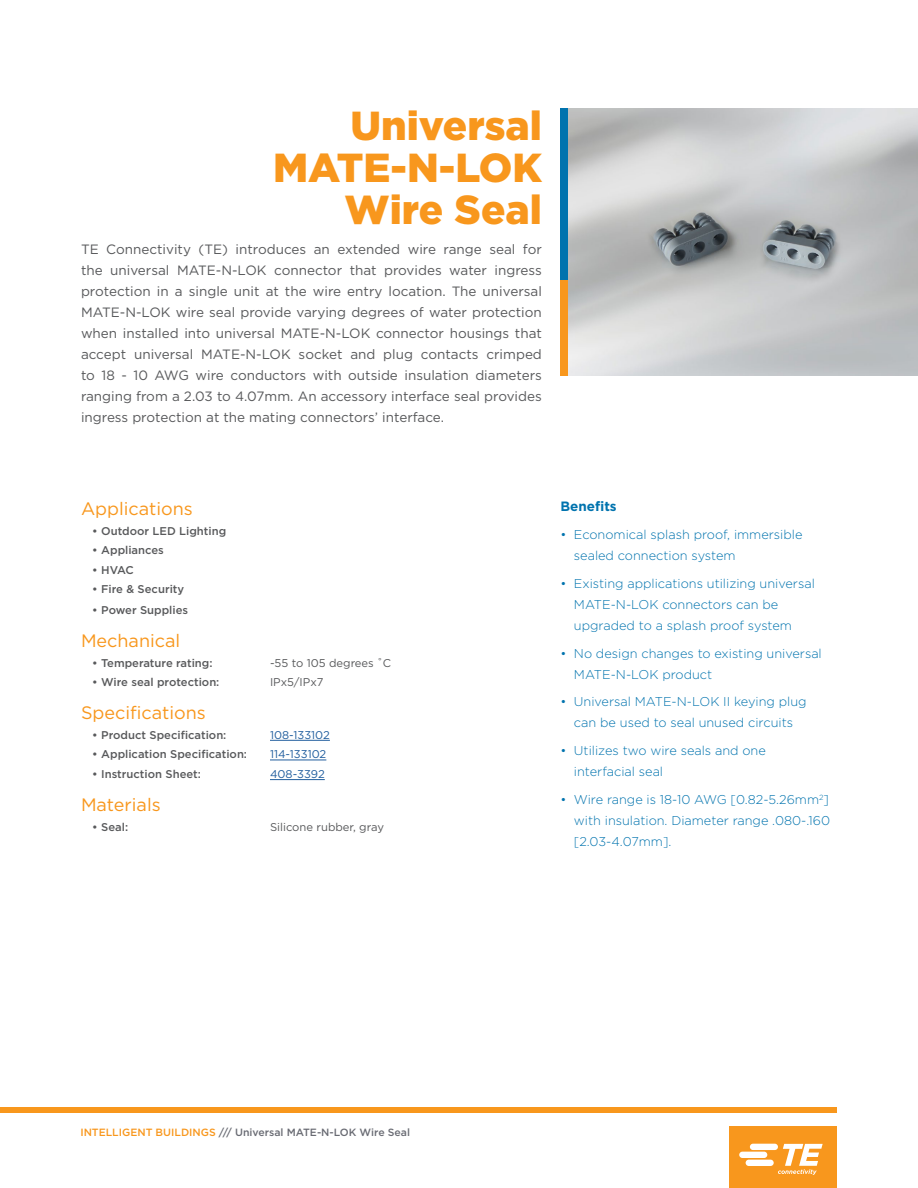
<style>
.page{position:relative;width:918px;height:1188px;background:#fff}
.page>*{position:absolute;margin:0;border:0;box-sizing:border-box;transform-origin:0 0}
.Orange_BODY_HEADINGS{font:900 40.5px/42px "Gotham";color:#f8971d;text-align:right}
.Orange_BODY_HEADINGS-2{font:18px "Gotham";color:#f8971d}
.TEXT_UNDER_BLUE_HEAD{font:13.5px/21px "Gotham";color:#58595b;text-align:justify}
.KEY_FEATURE__TITLE{font:700 13.5px "Gotham";color:#0073ae}
.t1{font:300 12.75px/21px "Gotham";color:#0073ae}
.t2{font:500 11.25px "Gotham";color:#58595b}
.t3{font:11.25px "Gotham";color:#58595b}
.t4{font:11.25px "Gotham";color:#215e9e}
.B_Footer_Info{font:500 10.5px "Gotham";color:#f8971d}
.s1{font-style:inherit}
.s2{color:#696b73}
</style>
<div class="page">
<img style="left:568px;top:108px;width:350px;height:268px">
<div style="left:560px;top:108px;width:8px;height:172px;background:#0073ae"></div>
<div style="left:560px;top:280px;width:8px;height:96px;background:#f8971d"></div>
<hr style="left:270px;top:740px;width:60px;height:1px;background:#215e9e">
<hr style="left:270px;top:760px;width:56px;height:1px;background:#215e9e">
<hr style="left:270px;top:779px;width:55px;height:1px;background:#215e9e">
<div style="left:0;top:1107px;width:837px;height:6px;background:#f8971d"></div>
<div style="left:729px;top:1126px;width:108px;height:62px;background:#f8971d"></div>
<svg style="left:739px;top:1144px;width:84px;height:31px"></svg>
<p class="Orange_BODY_HEADINGS" style="left:273px;top:105px;width:270px">Universal<br><span class="s1">MATE-N-LOK<br>W</span>ire <span class="s1">S</span>eal</p>
<p class="TEXT_UNDER_BLUE_HEAD" style="left:81px;top:238px;width:462px">TE Connectivity (TE) introduces an extended wire range seal for the universal MATE-N-LOK connector that provides water ingress protection in a single unit at the wire entry location. The universal MATE-N-LOK wire seal provide varying degrees of water protection when installed into universal MATE-N-LOK connector housings that accept universal MATE-N-LOK socket and plug contacts crimped to 18 - 10 AWG wire conductors with outside insulation diameters ranging from a 2.03 to 4.07mm. An accessory interface seal provides ingress protection at the mating connectors’ interface.</p>
<p class="Orange_BODY_HEADINGS-2" style="left:81px;top:497px;width:113px">Applications</p>
<p class="t2" style="left:92px;top:523px;width:136px">• Outdoor LED Lighting</p>
<p class="t2" style="left:92px;top:543px;width:73px">• Appliances</p>
<p class="t2" style="left:92px;top:562px;width:43px">• HVAC</p>
<p class="t2" style="left:92px;top:582px;width:93px">• Fire &amp; Security</p>
<p class="t2" style="left:92px;top:603px;width:97px">• Power Supplies</p>
<p class="Orange_BODY_HEADINGS-2" style="left:81px;top:629px;width:101px">Mechanical</p>
<p class="t2" style="left:92px;top:655px;width:122px">• Temperature rating:</p>
<p class="t3" style="left:270px;top:655px;width:123px">-55 to 105 degrees ˚C</p>
<p class="t2" style="left:92px;top:675px;width:129px">• Wire seal protection:</p>
<p class="t3" style="left:270px;top:675px;width:55px">IPx5/IPx7</p>
<p class="Orange_BODY_HEADINGS-2" style="left:81px;top:701px;width:126px">Specifications</p>
<p class="t2" style="left:92px;top:727px;width:136px">• Product Specification:</p>
<p class="t4" style="left:270px;top:728px;width:61px">108-133102</p>
<p class="t2" style="left:92px;top:747px;width:156px">• Application Specification:</p>
<p class="t4" style="left:270px;top:747px;width:58px">114-133102</p>
<p class="t2" style="left:92px;top:767px;width:110px">• Instruction Sheet:</p>
<p class="t4" style="left:270px;top:767px;width:56px">408-3392</p>
<p class="Orange_BODY_HEADINGS-2" style="left:81px;top:793px;width:81px">Materials</p>
<p class="t2" style="left:92px;top:819px;width:37px">• Seal:</p>
<p class="t3" style="left:270px;top:820px;width:116px">Silicone rubber, gray</p>
<p class="KEY_FEATURE__TITLE" style="left:560px;top:498px;width:58px">Benefits</p>
<p class="t1" style="left:574px;top:524px;width:230px;text-indent:-14px">• Economical splash proof, immersible sealed connection system</p>
<p class="t1" style="left:574px;top:572px;width:242px;text-indent:-14px">• Existing applications utilizing universal<br>MATE-N-LOK connectors can be upgraded to a splash proof system</p>
<p class="t1" style="left:574px;top:642px;width:249px;text-indent:-14px">• No design changes to existing universal<br>MATE-N-LOK product</p>
<p class="t1" style="left:560px;top:691px;width:248px;text-align:center">• Universal MATE-N-LOK II keying plug can be used to seal unused circuits</p>
<p class="t1" style="left:574px;top:740px;width:193px;text-indent:-14px">• Utilizes two wire seals and one interfacial seal</p>
<p class="t1" style="left:574px;top:788px;width:258px;text-align:justify;text-indent:-14px">• Wire range is 18-10 AWG [0.82-5.26mm<sup>2</sup>] with insulation. Diameter range .080-.160 [2.03-4.07mm].</p>
<p class="B_Footer_Info" style="left:80px;top:1126px;width:331px">INTELLIGENT BUILDINGS <span class="s2">/// Universal</span> <span class="s2">MATE-N-LOK</span> <span class="s2">Wire Seal</span></p>
</div>
